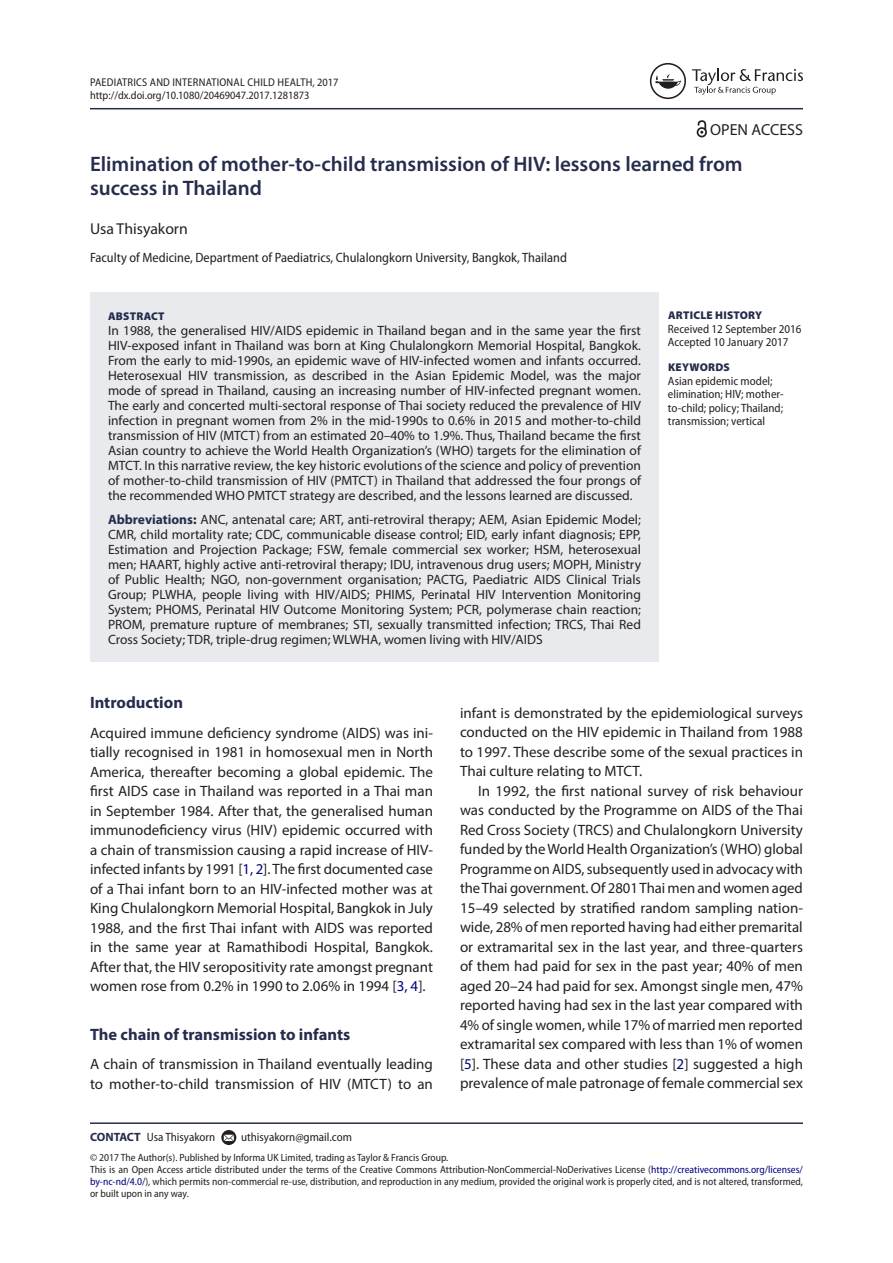
<style>
.page{position:relative;width:893px;height:1263px;background:#fff}
.page>*{position:absolute;margin:0;border:0;box-sizing:border-box;transform-origin:0 0}
.t1{font:600 21px/24px "Myriad Pro";color:#262c4d}
.t2{font:700 16.5px "Myriad Pro";color:#262c4d}
.t3{font:16.05px "Myriad Pro";color:#231f20}
.t4{font:15.75px "Myriad Pro";color:#231f20}
.t5{font:15px/19.5px "Myriad Pro";color:#231f20;text-align:justify}
.t6{font:13.5px/15px "Myriad Pro";color:#231f20;text-align:justify}
.t7{font:semi-condensed 13.5px "Myriad Pro";color:#231f20}
.t8{font:semi-condensed 12px/13.5px "Myriad Pro";color:#231f20}
.t9{font:semi-condensed 11.25px/13.5px "Myriad Pro";color:#231f20}
.t10{font:900 11.25px "Myriad Pro";letter-spacing:.02em;color:#262c4d}
.t11{font:semi-condensed 10.5px/12px "Myriad Pro";color:#231f20}
.s1{font-weight:700;color:#262c4d}
.s2{font-weight:700}
.s3{color:#000080}
.s4{font-weight:700;font-stretch:normal;color:#262c4d}
</style>
<div class="page">
<hr style="left:90px;top:108px;width:713px;height:1px;background:#262c4d">
<div style="left:90px;top:293px;width:569px;height:225px;background:#e9eaed"></div>
<div style="left:90px;top:482px;width:569px;height:180px;background:#e9eaed"></div>
<hr style="left:90px;top:1122px;width:713px;height:2px;background:#262c4d">
<svg style="left:221px;top:1130px;width:15px;height:15px"></svg>
<svg style="left:224px;top:1135px;width:10px;height:6px"></svg>
<svg style="left:692px;top:69px;width:111px;height:26px"></svg>
<svg style="left:650px;top:63px;width:36px;height:36px"></svg>
<svg style="left:697px;top:120px;width:10px;height:17px"></svg>
<p class="t9" style="left:90px;top:75px;width:250px">Paediatrics and International Child Health, 2017 http://dx.doi.org/10.1080/20469047.2017.1281873</p>
<p class="t3" style="left:710px;top:120px;width:94px">OPEN ACCESS</p>
<h1 class="t1" style="left:90px;top:151px;width:654px">Elimination of mother-to-child transmission of HIV: lessons learned from success in Thailand</h1>
<p class="t4" style="left:90px;top:219px;width:99px">Usa Thisyakorn</p>
<p class="t7" style="left:90px;top:250px;width:478px">Faculty of Medicine, Department of Paediatrics, Chulalongkorn University, Bangkok, Thailand</p>
<p class="t10" style="left:108px;top:309px;width:58px">ABSTRACT</p>
<p class="t6" style="left:108px;top:322px;width:534px">In 1988, the generalised HIV/AIDS epidemic in Thailand began and in the same year the first HIV-exposed infant in Thailand was born at King Chulalongkorn Memorial Hospital, Bangkok.<br>From the early to mid-1990s, an epidemic wave of HIV-infected women and infants occurred.<br>Heterosexual HIV transmission, as described in the Asian Epidemic Model, was the major mode of spread in Thailand, causing an increasing number of HIV-infected pregnant women.<br>The early and concerted multi-sectoral response of Thai society reduced the prevalence of HIV infection in pregnant women from 2% in the mid-1990s to 0.6% in 2015 and mother-to-child transmission of HIV (MTCT) from an estimated 20–40% to 1.9%. Thus, Thailand became the first Asian country to achieve the World Health Organization’s (WHO) targets for the elimination of MTCT. In this narrative review, the key historic evolutions of the science and policy of prevention of mother-to-child transmission of HIV (PMTCT) in Thailand that addressed the four prongs of the recommended WHO PMTCT strategy are described, and the lessons learned are discussed.</p>
<p class="t6" style="left:108px;top:511px;width:534px"><span class="s1">Abbreviations</span><span class="s2">:</span> ANC, antenatal care; ART, anti-retroviral therapy; AEM, Asian Epidemic Model; CMR, child mortality rate; CDC, communicable disease control; EID, early infant diagnosis; EPP, Estimation and Projection Package; FSW, female commercial sex worker; HSM, heterosexual men; HAART, highly active anti-retroviral therapy; IDU, intravenous drug users; MOPH, Ministry of Public Health; NGO, non-government organisation; PACTG, Paediatric AIDS Clinical Trials Group; PLWHA, people living with HIV/AIDS; PHIMS, Perinatal HIV Intervention Monitoring System; PHOMS, Perinatal HIV Outcome Monitoring System; PCR, polymerase chain reaction; PROM, premature rupture of membranes; STI, sexually transmitted infection; TRCS, Thai Red Cross Society; TDR, triple-drug regimen; WLWHA, women living with HIV/AIDS</p>
<p class="t10" style="left:668px;top:309px;width:96px">ARTICLE HISTORY</p>
<p class="t8" style="left:668px;top:322px;width:135px">Received 12 September 2016<br>Accepted 10 January 2017</p>
<p class="t10" style="left:668px;top:361px;width:63px">KEYWORDS</p>
<p class="t8" style="left:668px;top:374px;width:117px">Asian epidemic model; elimination; HIV; mother&shy;to-child; policy; Thailand; transmission; vertical</p>
<p class="t2" style="left:90px;top:692px;width:95px">Introduction</p>
<p class="t5" style="left:90px;top:722px;width:345px">Acquired immune deficiency syndrome (AIDS) was ini&shy;tially recognised in 1981 in homosexual men in North America, thereafter becoming a global epidemic. The first AIDS case in Thailand was reported in a Thai man in September 1984. After that, the generalised human immunodeficiency virus (HIV) epidemic occurred with a chain of transmission causing a rapid increase of HIV&shy;infected infants by 1991 [<span class="s3">1, 2</span>]. The first documented case of a Thai infant born to an HIV-infected mother was at King Chulalongkorn Memorial Hospital, Bangkok in July 1988, and the first Thai infant with AIDS was reported in the same year at Ramathibodi Hospital, Bangkok.<br>After that, the HIV seropositivity rate amongst pregnant women rose from 0.2% in 1990 to 2.06% in 1994 [<span class="s3">3, 4</span>].</p>
<p class="t2" style="left:90px;top:1023px;width:262px">The chain of transmission to infants</p>
<p class="t5" style="left:90px;top:1054px;width:344px">A chain of transmission in Thailand eventually leading to mother-to-child transmission of HIV (MTCT) to an</p>
<p class="t8" style="left:90px;top:1130px;width:127px"><span class="s4">CONTACT</span> Usa Thisyakorn</p>
<p class="t8" style="left:241px;top:1130px;width:112px">uthisyakorn@gmail.com</p>
<p class="t5" style="left:460px;top:703px;width:344px">infant is demonstrated by the epidemiological surveys conducted on the HIV epidemic in Thailand from 1988 to 1997. These describe some of the sexual practices in Thai culture relating to MTCT.</p>
<p class="t5" style="left:460px;top:781px;width:345px;text-indent:18px">In 1992, the first national survey of risk behaviour was conducted by the Programme on AIDS of the Thai Red Cross Society (TRCS) and Chulalongkorn University funded by the World Health Organization’s (WHO) global Programme on AIDS, subsequently used in advocacy with the Thai government. Of 2801 Thai men and women aged 15–49 selected by stratified random sampling nation&shy;wide, 28% of men reported having had either premarital or extramarital sex in the last year, and three-quarters of them had paid for sex in the past year; 40% of men aged 20–24 had paid for sex. Amongst single men, 47% reported having had sex in the last year compared with 4% of single women, while 17% of married men reported extramarital sex compared with less than 1% of women [<span class="s3">5</span>]. These data and other studies [<span class="s3">2</span>] suggested a high prevalence of male patronage of female commercial sex</p>
<p class="t11" style="left:90px;top:1152px;width:714px">© 2017 The Author(s). Published by Informa UK Limited, trading as Taylor &amp; Francis Group.<br>This is an Open Access article distributed under the terms of the Creative Commons Attribution-NonCommercial-NoDerivatives License (<span class="s3">http://creativecommons.org/licenses/ by-nc-nd/4.0/</span>), which permits non-commercial re-use, distribution, and reproduction in any medium, provided the original work is properly cited, and is not altered, transformed, or built upon in any way.</p>
</div>
